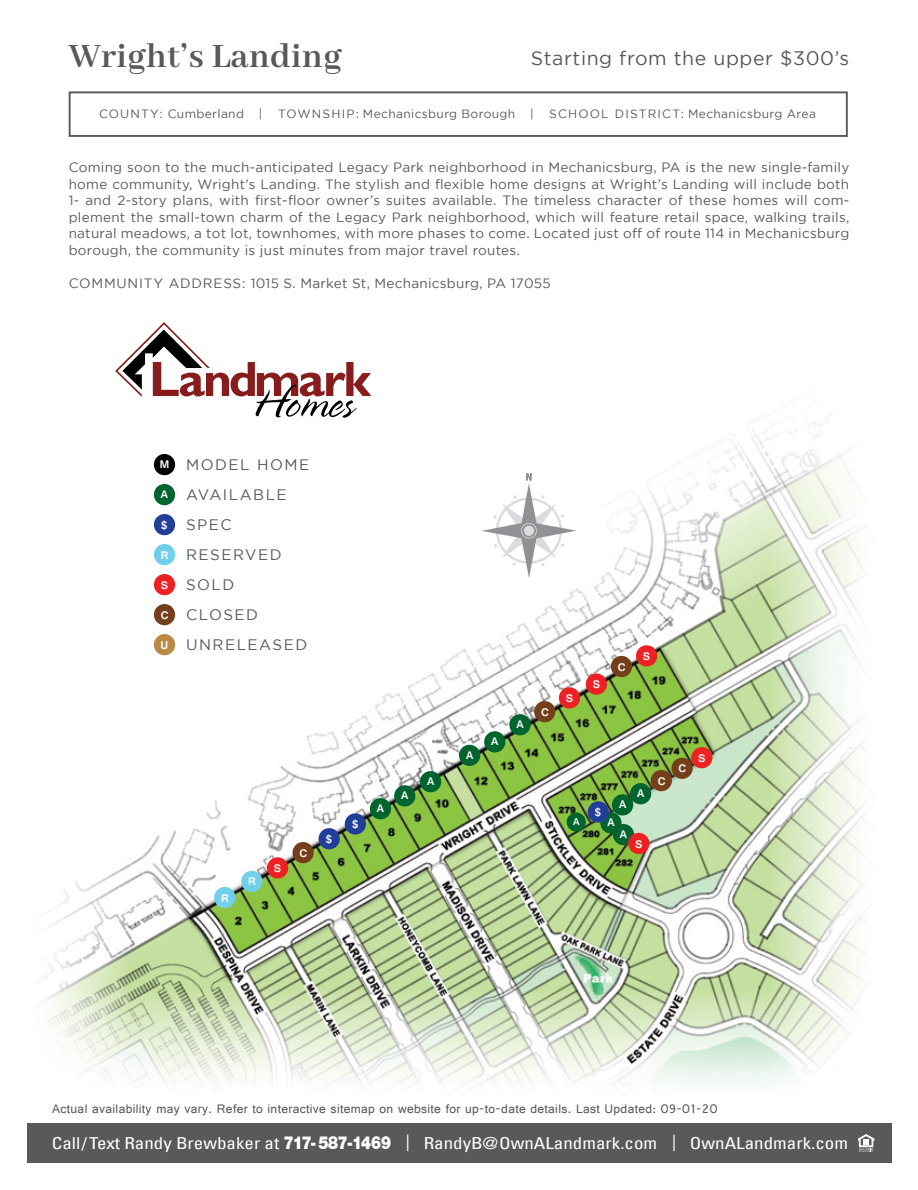
<style>
.page{position:relative;width:918px;height:1190px;background:#fff}
.page>*{position:absolute;margin:0;border:0;box-sizing:border-box;transform-origin:0 0}
.t1{font:700 37.5px "Abhaya Libre";letter-spacing:.01em;color:#58595b}
.t2{font:19.5px "Gotham";letter-spacing:.03em;color:#58595b}
.t3{font:condensed 16.5px "Univers";color:#fff;scale:1.15 1}
.t4{font:15.15px/30px "Gotham";letter-spacing:.1em;color:#58595b}
.t5{font:13.5px/16.5px "Gotham";letter-spacing:.02em;color:#58595b;text-align:justify}
.t6{font:13.05px "Gautami";letter-spacing:.025em;color:#58595b}
.t7{font:12px "Gotham";letter-spacing:.03em;color:#58595b}
.t8{font:700 11.7px "Gautami";color:#fff}
.t9{font:700 10.95px "Arial";color:#fff}
.t10{font:700 10.5px "Gautami";color:#fff}
.s1{font-family:"Nimbus San Nov D Blac";font-stretch:normal;font-size:18.9px}
</style>
<div class="page">
<img style="left:41px;top:395px;width:851px;height:733px">
<svg style="left:482px;top:469px;width:94px;height:109px"></svg>
<div style="left:154px;top:454px;width:21px;height:21px;background:#000;border-radius:50%"></div>
<div style="left:154px;top:484px;width:21px;height:21px;background:#00642f;border-radius:50%"></div>
<div style="left:370px;top:798px;width:21px;height:21px;background:#00642f;border-radius:50%"></div>
<div style="left:394px;top:785px;width:21px;height:21px;background:#00642f;border-radius:50%"></div>
<div style="left:420px;top:771px;width:21px;height:21px;background:#00642f;border-radius:50%"></div>
<div style="left:459px;top:744px;width:21px;height:22px;background:#00642f;border-radius:50%"></div>
<div style="left:484px;top:731px;width:21px;height:21px;background:#00642f;border-radius:50%"></div>
<div style="left:509px;top:714px;width:22px;height:21px;background:#00642f;border-radius:50%"></div>
<div style="left:630px;top:783px;width:21px;height:21px;background:#00642f;border-radius:50%"></div>
<div style="left:612px;top:794px;width:21px;height:21px;background:#00642f;border-radius:50%"></div>
<div style="left:567px;top:812px;width:19px;height:19px;background:#00642f;border-radius:50%"></div>
<div style="left:600px;top:812px;width:22px;height:21px;background:#00642f;border-radius:50%"></div>
<div style="left:613px;top:824px;width:21px;height:21px;background:#00642f;border-radius:50%"></div>
<div style="left:154px;top:514px;width:21px;height:21px;background:#233e99;border-radius:50%"></div>
<div style="left:588px;top:801px;width:21px;height:21px;background:#233e99;border-radius:50%"></div>
<div style="left:319px;top:828px;width:21px;height:21px;background:#233e99;border-radius:50%"></div>
<div style="left:345px;top:813px;width:21px;height:21px;background:#233e99;border-radius:50%"></div>
<div style="left:154px;top:544px;width:21px;height:21px;background:#71cfec;border-radius:50%"></div>
<div style="left:241px;top:870px;width:21px;height:22px;background:#71cfec;border-radius:50%"></div>
<div style="left:214px;top:887px;width:21px;height:21px;background:#71cfec;border-radius:50%"></div>
<div style="left:154px;top:574px;width:21px;height:21px;background:#ed2124;border-radius:50%"></div>
<div style="left:559px;top:687px;width:21px;height:21px;background:#ed2124;border-radius:50%"></div>
<div style="left:586px;top:673px;width:21px;height:21px;background:#ed2124;border-radius:50%"></div>
<div style="left:636px;top:645px;width:21px;height:21px;background:#ed2124;border-radius:50%"></div>
<div style="left:267px;top:857px;width:21px;height:21px;background:#ed2124;border-radius:50%"></div>
<div style="left:691px;top:747px;width:21px;height:21px;background:#ed2124;border-radius:50%"></div>
<div style="left:628px;top:833px;width:21px;height:21px;background:#ed2124;border-radius:50%"></div>
<div style="left:154px;top:604px;width:21px;height:21px;background:#743f1a;border-radius:50%"></div>
<div style="left:293px;top:842px;width:21px;height:21px;background:#743f1a;border-radius:50%"></div>
<div style="left:671px;top:757px;width:22px;height:22px;background:#743f1a;border-radius:50%"></div>
<div style="left:651px;top:770px;width:21px;height:21px;background:#743f1a;border-radius:50%"></div>
<div style="left:534px;top:701px;width:21px;height:21px;background:#743f1a;border-radius:50%"></div>
<div style="left:611px;top:656px;width:21px;height:21px;background:#743f1a;border-radius:50%"></div>
<div style="left:69px;top:91px;width:779px;height:46px;border:2px solid #58595b"></div>
<div style="left:154px;top:634px;width:21px;height:21px;background:#b98945;border-radius:50%"></div>
<svg style="left:115px;top:322px;width:256px;height:95px"></svg>
<div style="left:27px;top:1123px;width:864px;height:39px;background:#58595b"></div>
<svg style="left:858px;top:1134px;width:16px;height:17px"></svg>
<h1 class="t1" style="left:69px;top:36px;width:274px">Wright’s Landing</h1>
<h2 class="t2" style="left:531px;top:48px;width:320px">Starting from the upper $300’s</h2>
<p class="t7" style="left:99px;top:107px;width:165px">COUNTY: Cumberland |</p>
<p class="t7" style="left:278px;top:107px;width:257px">TOWNSHIP: Mechanicsburg Borough |</p>
<p class="t7" style="left:549px;top:107px;width:268px">SCHOOL DISTRICT: Mechanicsburg Area</p>
<p class="t5" style="left:69px;top:159px;width:782px">Coming soon to the much-anticipated Legacy Park neighborhood in Mechanicsburg, PA is the new single-family home community, Wright’s Landing. The stylish and flexible home designs at Wright’s Landing will include both 1- and 2-story plans, with first-floor owner’s suites available. The timeless character of these homes will com&shy;plement the small-town charm of the Legacy Park neighborhood, which will feature retail space, walking trails, natural meadows, a tot lot, townhomes, with more phases to come. Located just off of route 114 in Mechanicsburg borough, the community is just minutes from major travel routes.</p>
<p class="t5" style="left:69px;top:274px;width:484px">COMMUNITY ADDRESS: 1015 S. Market St, Mechanicsburg, PA 17055</p>
<p class="t8" style="left:160px;top:457px;width:11px">M</p>
<p class="t8" style="left:161px;top:487px;width:9px">A</p>
<p class="t8" style="left:161px;top:517px;width:8px">$</p>
<p class="t8" style="left:161px;top:548px;width:9px">R</p>
<p class="t8" style="left:161px;top:578px;width:9px">S</p>
<p class="t8" style="left:161px;top:608px;width:9px">C</p>
<p class="t9" style="left:160px;top:638px;width:9px">U</p>
<p class="t4" style="left:186px;top:449px;width:125px">MODEL HOME<br>AVAILABLE<br>SPEC<br>RESERVED<br>SOLD<br>CLOSED<br>UNRELEASED</p>
<p class="t8" style="left:221px;top:890px;width:9px">R</p>
<p class="t8" style="left:248px;top:874px;width:9px">R</p>
<p class="t8" style="left:274px;top:861px;width:9px">S</p>
<p class="t8" style="left:300px;top:846px;width:9px">C</p>
<p class="t8" style="left:326px;top:831px;width:8px">$</p>
<p class="t8" style="left:352px;top:817px;width:8px">$</p>
<p class="t8" style="left:377px;top:801px;width:9px">A</p>
<p class="t8" style="left:401px;top:788px;width:9px">A</p>
<p class="t8" style="left:427px;top:774px;width:9px">A</p>
<p class="t8" style="left:466px;top:748px;width:9px">A</p>
<p class="t8" style="left:491px;top:734px;width:9px">A</p>
<p class="t8" style="left:516px;top:717px;width:9px">A</p>
<p class="t8" style="left:541px;top:705px;width:9px">C</p>
<p class="t8" style="left:566px;top:691px;width:9px">S</p>
<p class="t8" style="left:593px;top:677px;width:9px">S</p>
<p class="t8" style="left:618px;top:659px;width:9px">C</p>
<p class="t8" style="left:643px;top:649px;width:9px">S</p>
<p class="t8" style="left:619px;top:797px;width:9px">A</p>
<p class="t8" style="left:595px;top:805px;width:8px">$</p>
<p class="t10" style="left:573px;top:815px;width:8px">A</p>
<p class="t8" style="left:607px;top:815px;width:9px">A</p>
<p class="t8" style="left:620px;top:827px;width:9px">A</p>
<p class="t8" style="left:637px;top:786px;width:9px">A</p>
<p class="t8" style="left:635px;top:836px;width:9px">S</p>
<p class="t8" style="left:658px;top:774px;width:9px">C</p>
<p class="t8" style="left:679px;top:761px;width:9px">C</p>
<p class="t8" style="left:698px;top:751px;width:9px">S</p>
<p class="t6" style="left:52px;top:1101px;width:667px">Actual availability may vary. Refer to interactive sitemap on website for up-to-date details. Last Updated: 09-01-20</p>
<p class="t3" style="left:52px;top:1131px;width:694px">Call/Text Randy Brewbaker at <span class="s1">717- 587-1469</span> | RandyB@OwnALandmark.com | OwnALandmark.com</p>
</div>
